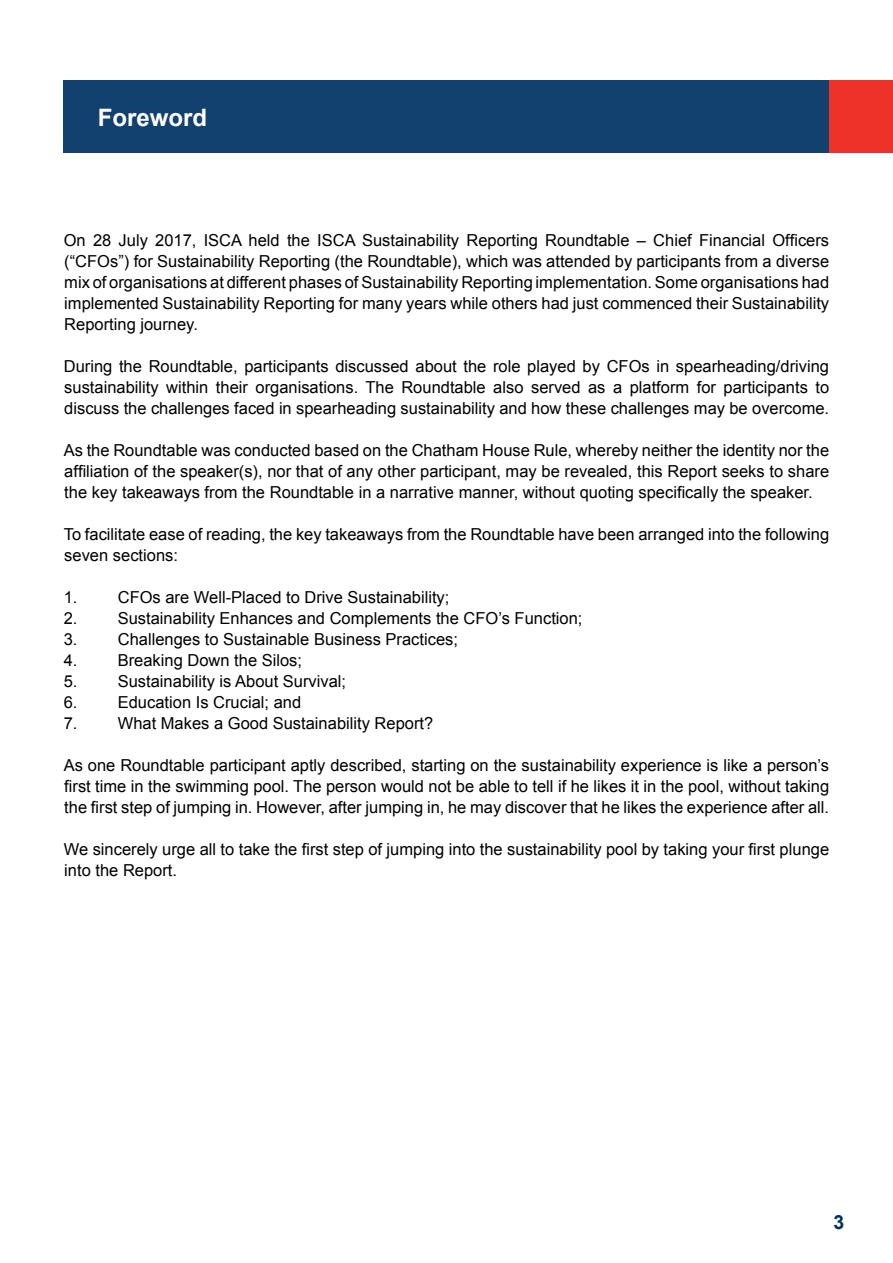
<style>
.page{position:relative;width:893px;height:1263px;background:#fff}
.page>*{position:absolute;margin:0;border:0;box-sizing:border-box;transform-origin:0 0}
.t1{font:700 24px "Arial";color:#fff}
.t2{font:700 19.5px "Arial";color:#002f67}
.t3{font:16.5px/21px "Arial";color:#000;text-align:justify}
</style>
<div class="page">
<div style="left:64px;top:81px;width:765px;height:72px;background:#13416f"></div>
<div style="left:829px;top:81px;width:64px;height:72px;background:#ee3129"></div>
<h1 class="t1" style="left:98px;top:101px;width:111px">Foreword</h1>
<p class="t3" style="left:64px;top:230px;width:767px">On 28 July 2017, ISCA held the ISCA Sustainability Reporting Roundtable – Chief Financial Officers (“CFOs”) for Sustainability Reporting (the Roundtable), which was attended by participants from a diverse mix of organisations at different phases of Sustainability Reporting implementation. Some organisations had implemented Sustainability Reporting for many years while others had just commenced their Sustainability Reporting journey.</p>
<p class="t3" style="left:64px;top:356px;width:767px">During the Roundtable, participants discussed about the role played by CFOs in spearheading/driving sustainability within their organisations. The Roundtable also served as a platform for participants to discuss the challenges faced in spearheading sustainability and how these challenges may be overcome.</p>
<p class="t3" style="left:64px;top:440px;width:767px">As the Roundtable was conducted based on the Chatham House Rule, whereby neither the identity nor the affiliation of the speaker(s), nor that of any other participant, may be revealed, this Report seeks to share the key takeaways from the Roundtable in a narrative manner, without quoting specifically the speaker.</p>
<p class="t3" style="left:64px;top:524px;width:767px">To facilitate ease of reading, the key takeaways from the Roundtable have been arranged into the following seven sections:</p>
<p class="t3" style="left:64px;top:587px;width:15px">1.</p>
<p class="t3" style="left:118px;top:587px;width:333px">CFOs are Well-Placed to Drive Sustainability;</p>
<p class="t3" style="left:64px;top:608px;width:15px">2.</p>
<p class="t3" style="left:118px;top:608px;width:466px">Sustainability Enhances and Complements the CFO’s Function;</p>
<p class="t3" style="left:64px;top:629px;width:15px">3.</p>
<p class="t3" style="left:118px;top:629px;width:342px">Challenges to Sustainable Business Practices;</p>
<p class="t3" style="left:64px;top:650px;width:15px">4.</p>
<p class="t3" style="left:118px;top:650px;width:186px">Breaking Down the Silos;</p>
<p class="t3" style="left:64px;top:671px;width:15px">5.</p>
<p class="t3" style="left:118px;top:671px;width:230px">Sustainability is About Survival;</p>
<p class="t3" style="left:64px;top:692px;width:15px">6.</p>
<p class="t3" style="left:118px;top:692px;width:185px">Education Is Crucial; and</p>
<p class="t3" style="left:64px;top:713px;width:15px">7.</p>
<p class="t3" style="left:118px;top:713px;width:317px">What Makes a Good Sustainability Report?</p>
<p class="t3" style="left:64px;top:755px;width:767px">As one Roundtable participant aptly described, starting on the sustainability experience is like a person’s first time in the swimming pool. The person would not be able to tell if he likes it in the pool, without taking the first step of jumping in. However, after jumping in, he may discover that he likes the experience after all.</p>
<p class="t3" style="left:64px;top:839px;width:767px">We sincerely urge all to take the first step of jumping into the sustainability pool by taking your first plunge into the Report.</p>
<p class="t2" style="left:833px;top:1208px;width:12px">3</p>
</div>
